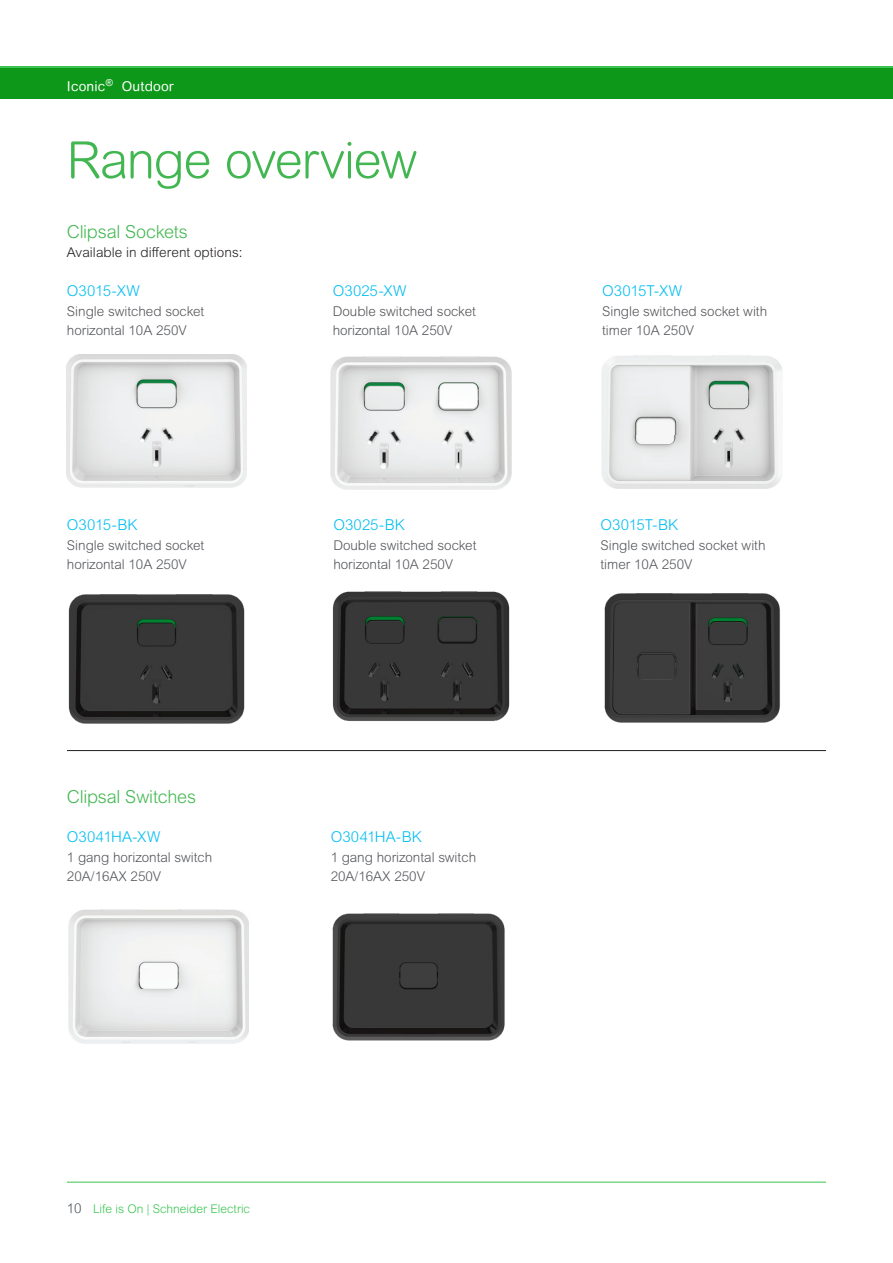
<style>
.page{position:relative;width:893px;height:1263px;background:#fff}
.page>*{position:absolute;margin:0;border:0;box-sizing:border-box;transform-origin:0 0}
.H1_Headline{font:300 51px "Arial Rounded MT Pro";letter-spacing:-.025em;color:#42b751}
.Intro_Paragraph{font:300 18px "Arial MT Pro";letter-spacing:-.015em;color:#42b751}
.H2_Subheadline{font:300 15px "Arial MT Pro";letter-spacing:.005em;color:#01bdf2}
.H2_Subheadline-2{font:300 13.5px/19.5px "Arial Rounded MT Std";color:#54555a}
.Intro_Paragraph-2{font:300 13.5px "Arial MT Pro";letter-spacing:.005em;color:#231f20}
.t1{font:13.5px "Arial Rounded MT";letter-spacing:.01em;color:#fff}
.t2{font:300 12px "Arial Rounded MT Pro";color:#3ac552}
.s1{font-family:"Arial Rounded MT";font-size:13.5px;color:#4d545a}
</style>
<div class="page">
<div style="left:0;top:66px;width:893px;height:33px;background:#3ac552"></div>
<div style="left:0;top:68px;width:893px;height:31px;background:#0d981a"></div>
<hr style="left:67px;top:1182px;width:759px;height:1px;background:#3ac552">
<img style="left:66px;top:354px;width:181px;height:133px">
<img style="left:68px;top:594px;width:177px;height:129px">
<img style="left:332px;top:591px;width:178px;height:130px">
<img style="left:604px;top:593px;width:176px;height:130px">
<img style="left:331px;top:356px;width:180px;height:134px">
<img style="left:602px;top:355px;width:180px;height:133px">
<img style="left:68px;top:910px;width:181px;height:133px">
<img style="left:332px;top:913px;width:173px;height:128px">
<hr style="left:67px;top:750px;width:759px;height:1px;background:#231f20">
<p class="t1" style="left:67px;top:77px;width:108px">Iconic<sup>®</sup> Outdoor</p>
<p class="H1_Headline" style="left:67px;top:131px;width:352px">Range overview</p>
<p class="Intro_Paragraph" style="left:67px;top:220px;width:122px">Clipsal Sockets</p>
<p class="Intro_Paragraph-2" style="left:67px;top:244px;width:177px">Available in different options:</p>
<p class="H2_Subheadline" style="left:67px;top:282px;width:74px">O3015-XW</p>
<p class="H2_Subheadline-2" style="left:67px;top:301px;width:139px">Single switched socket horizontal 10A 250V</p>
<p class="H2_Subheadline" style="left:333px;top:282px;width:75px">O3025-XW</p>
<p class="H2_Subheadline-2" style="left:333px;top:301px;width:145px">Double switched socket horizontal 10A 250V</p>
<p class="H2_Subheadline" style="left:67px;top:516px;width:72px">O3015-BK</p>
<p class="H2_Subheadline-2" style="left:67px;top:535px;width:139px">Single switched socket horizontal 10A 250V</p>
<p class="Intro_Paragraph" style="left:67px;top:786px;width:131px">Clipsal Switches</p>
<p class="H2_Subheadline" style="left:67px;top:828px;width:95px">O3041HA-XW</p>
<p class="H2_Subheadline-2" style="left:67px;top:847px;width:147px">1 gang horizontal switch<br>20A/16AX 250V</p>
<p class="H2_Subheadline" style="left:333px;top:516px;width:73px">O3025-BK</p>
<p class="H2_Subheadline-2" style="left:333px;top:535px;width:145px">Double switched socket horizontal 10A 250V</p>
<p class="H2_Subheadline" style="left:331px;top:828px;width:93px">O3041HA-BK</p>
<p class="H2_Subheadline-2" style="left:331px;top:847px;width:147px">1 gang horizontal switch<br>20A/16AX 250V</p>
<p class="H2_Subheadline" style="left:602px;top:282px;width:82px">O3015T-XW</p>
<p class="H2_Subheadline-2" style="left:602px;top:301px;width:167px">Single switched socket with timer 10A 250V</p>
<p class="H2_Subheadline" style="left:600px;top:516px;width:79px">O3015T-BK</p>
<p class="H2_Subheadline-2" style="left:600px;top:535px;width:167px">Single switched socket with timer 10A 250V</p>
<p class="t2" style="left:67px;top:1201px;width:185px"><span class="s1">10</span> Life is On | Schneider Electric</p>
</div>
